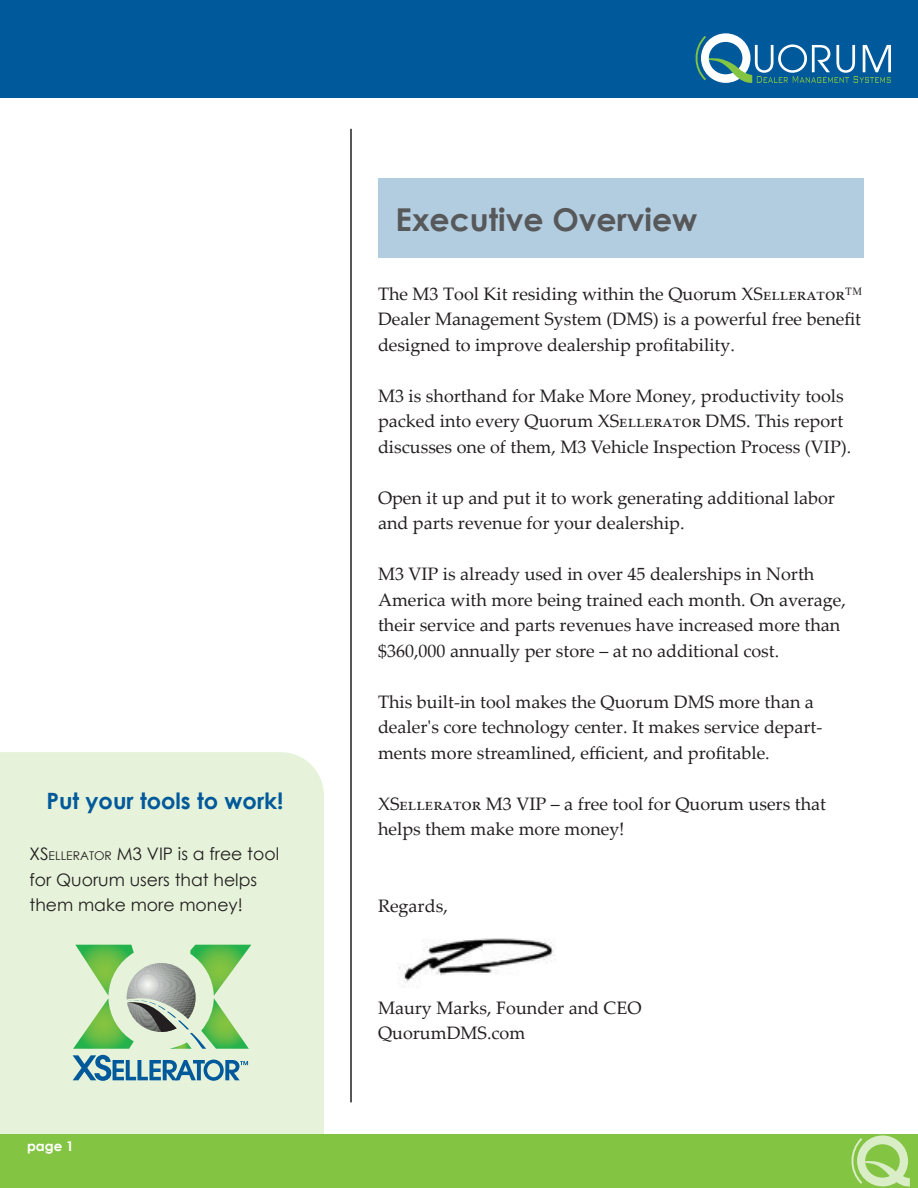
<style>
.page{position:relative;width:918px;height:1188px;background:#fff}
.page>*{position:absolute;margin:0;border:0;box-sizing:border-box;transform-origin:0 0}
.t1{font:700 31.5px "Century Gothic";color:#57585a}
.t2{font:700 22.5px "Century Gothic";color:#00599a}
.t3{font:18px/25.5px "Palatino Linotype";color:#231f20}
.t4{font:17.25px/25.5px "Century Gothic";color:#231f20}
.t5{font:700 13.5px "Century Gothic";color:#fff}
.s1{font-size:12.15px}
</style>
<div class="page">
<img style="left:399px;top:938px;width:157px;height:45px">
<div style="left:0;top:752px;width:324px;height:382px;background:#e6f3da"></div>
<div style="left:378px;top:178px;width:486px;height:79px;background:#b3cde0"></div>
<div style="left:0;top:1134px;width:918px;height:54px;background:#84c443"></div>
<div style="left:0;top:0;width:918px;height:97px;background:#00599a"></div>
<svg style="left:851px;top:1135px;width:59px;height:52px"></svg>
<svg style="left:695px;top:33px;width:196px;height:50px"></svg>
<svg style="left:73px;top:945px;width:178px;height:104px;background:#add0a1"></svg>
<svg style="left:73px;top:1055px;width:175px;height:26px;background:#86b2bf"></svg>
<hr style="left:350px;top:129px;width:2px;height:973px;background:#231f20">
<p class="t2" style="left:46px;top:784px;width:239px">Put your tools to work!</p>
<p class="t4" style="left:30px;top:841px;width:251px">XS<span class="s1">ELLERATOR</span> M3 VIP is a free tool for Quorum users that helps them make more money!</p>
<p class="t5" style="left:27px;top:1136px;width:48px">page 1</p>
<h1 class="t1" style="left:396px;top:195px;width:303px">Executive Overview</h1>
<p class="t3" style="left:378px;top:280px;width:486px;text-align:justify">The M3 Tool Kit residing within the Quorum XSELLERATOR™ Dealer Management System (DMS) is a powerful free benefit designed to improve dealership profitability.</p>
<p class="t3" style="left:378px;top:382px;width:475px">M3 is shorthand for Make More Money, productivity tools packed into every Quorum XSELLERATOR DMS. This report discusses one of them, M3 Vehicle Inspection Process (VIP).</p>
<p class="t3" style="left:378px;top:484px;width:459px">Open it up and put it to work generating additional labor and parts revenue for your dealership.</p>
<p class="t3" style="left:378px;top:561px;width:470px">M3 VIP is already used in over 45 dealerships in North America with more being trained each month. On average, their service and parts revenues have increased more than $360,000 annually per store – at no additional cost.</p>
<p class="t3" style="left:378px;top:688px;width:446px">This built-in tool makes the Quorum DMS more than a dealer's core technology center. It makes service depart&shy;ments more streamlined, efficient, and profitable.</p>
<p class="t3" style="left:378px;top:790px;width:450px">XSELLERATOR M3 VIP – a free tool for Quorum users that helps them make more money!</p>
<p class="t3" style="left:378px;top:892px;width:71px">Regards,</p>
<p class="t3" style="left:378px;top:994px;width:265px">Maury Marks, Founder and CEO<br>QuorumDMS.com</p>
</div>
